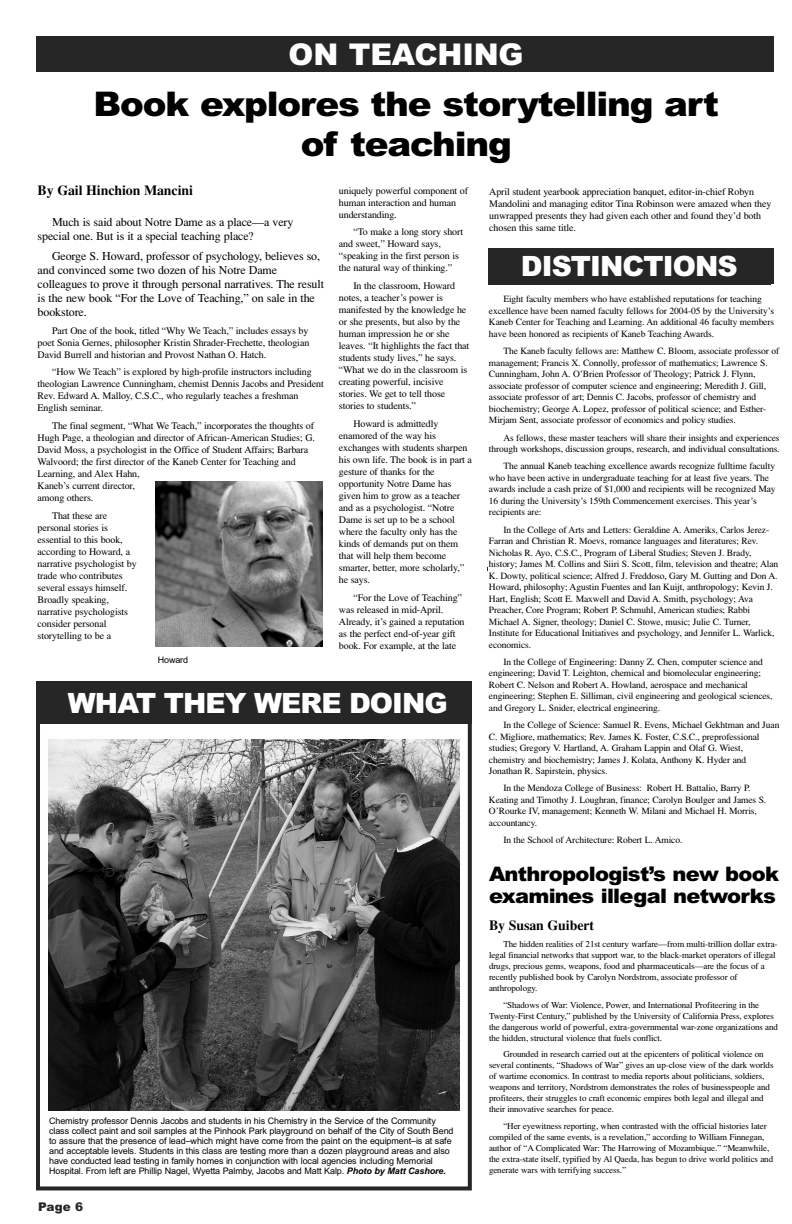
<style>
.page{position:relative;width:792px;height:1224px;background:#fff}
.page>*{position:absolute;margin:0;border:0;box-sizing:border-box;transform-origin:0 0}
.t1{font:900 34px/40px "Arial";letter-spacing:-.035em;color:#000;text-align:center;scale:1.05 1}
.t2{font:900 30px "Arial";letter-spacing:-.005em;color:#fff}
.t3{font:900 28px "Arial";letter-spacing:-.035em;color:#fff}
.t4{font:900 20px/22px "Arial";letter-spacing:-.035em;color:#000;scale:1.05 1}
.t5{font:700 14px "Times";letter-spacing:-.01em;color:#000}
.t6{font:12px/14px "Times";letter-spacing:-.01em;color:#000}
.t7{font:900 12px "Arial";color:#262626}
.t8{font:10px/12px "Times";letter-spacing:-.01em;color:#000}
.t9{font:9.5px/11.5px "Times";letter-spacing:-.01em;color:#000}
.t10{font:9px/11px "Times";letter-spacing:-.01em;color:#000}
.t11{font:9px/10px "Arial";letter-spacing:-.01em;color:#000}
.s1{font-weight:700;font-style:italic}
</style>
<div class="page">
<div style="left:36px;top:36px;width:738px;height:36px;background:#262626"></div>
<div style="left:36px;top:682px;width:436px;height:508px;border:4px solid #262626"></div>
<div style="left:36px;top:682px;width:435px;height:42px;background:#262626"></div>
<img style="left:48px;top:740px;width:412px;height:370px">
<div style="left:489px;top:248px;width:285px;height:36px;background:#262626"></div>
<div style="left:488px;top:254px;width:282px;height:30px;background:#262626"></div>
<img style="left:156px;top:481px;width:167px;height:166px">
<hr style="left:487px;top:567px;width:287px;height:4px;background:#262626">
<div style="left:488px;top:295px;width:293px;height:555px;background:#fff"></div>
<h2 class="t2" style="left:289px;top:44px;width:237px">ON TEACHING</h2>
<h1 class="t1" style="left:94px;top:88px;width:597px">Book explores the storytelling art of teaching</h1>
<p class="t8" style="left:339px;top:185px;width:131px">uniquely powerful component of human interaction and human understanding.</p>
<p class="t8" style="left:339px;top:227px;width:126px;text-indent:14px">“To make a long story short and sweet,” Howard says, “speaking in the first person is the natural way of thinking.”</p>
<p class="t8" style="left:339px;top:281px;width:132px;text-indent:14px">In the classroom, Howard notes, a teacher’s power is manifested by the knowledge he or she presents, but also by the human impression he or she leaves. “It highlights the fact that students study lives,” he says. “What we do in the classroom is creating powerful, incisive stories. We get to tell those stories to students.”</p>
<p class="t8" style="left:339px;top:418px;width:135px;text-indent:14px">Howard is admittedly enamored of the way his exchanges with students sharpen his own life. The book is in part a gesture of thanks for the opportunity Notre Dame has given him to grow as a teacher and as a psychologist. “Notre<br>Dame is set up to be a school where the faculty only has the kinds of demands put on them that will help them become smarter, better, more scholarly,” he says.</p>
<p class="t8" style="left:339px;top:592px;width:127px;text-indent:14px">“For the Love of Teaching” was released in mid-April.<br>Already, it’s gained a reputation as the perfect end-of-year gift book. For example, at the late</p>
<h3 class="t5" style="left:38px;top:185px;width:157px">By Gail Hinchion Mancini</h3>
<p class="t6" style="left:38px;top:216px;width:257px;text-indent:14px">Much is said about Notre Dame as a place—a very special one. But is it a special teaching place?</p>
<p class="t6" style="left:38px;top:250px;width:288px;text-indent:14px">George S. Howard, professor of psychology, believes so, and convinced some two dozen of his Notre Dame colleagues to prove it through personal narratives. The result is the new book “For the Love of Teaching,” on sale in the bookstore.</p>
<p class="t8" style="left:38px;top:325px;width:273px;text-align:justify;text-indent:14px">Part One of the book, titled “Why We Teach,” includes essays by poet Sonia Gernes, philosopher Kristin Shrader-Frechette, theologian David Burrell and historian and Provost Nathan O. Hatch.</p>
<p class="t8" style="left:38px;top:367px;width:288px;text-indent:14px">“How We Teach” is explored by high-profile instructors including theologian Lawrence Cunningham, chemist Dennis Jacobs and President Rev. Edward A. Malloy, C.S.C., who regularly teaches a freshman English seminar.</p>
<p class="t8" style="left:38px;top:421px;width:279px;text-indent:14px">The final segment, “What We Teach,” incorporates the thoughts of Hugh Page, a theologian and director of African-American Studies; G.<br>David Moss, a psychologist in the Office of Student Affairs; Barbara Walvoord; the first director of the Kaneb Center for Teaching and Learning, and Alex Hahn,<br>Kaneb’s current director,<br>among others.</p>
<p class="t8" style="left:38px;top:510px;width:101px;text-indent:14px">That these are personal stories is essential to this book, according to Howard, a narrative psychologist by trade who contributes several essays himself.<br>Broadly speaking, narrative psychologists consider personal storytelling to be a</p>
<p class="t8" style="left:489px;top:187px;width:284px">April student yearbook appreciation banquet, editor-in-chief Robyn Mandolini and managing editor Tina Robinson were amazed when they unwrapped presents they had given each other and found they’d both chosen this same title.</p>
<h3 class="t3" style="left:521px;top:256px;width:218px">DISTINCTIONS</h3>
<p class="t9" style="left:489px;top:294px;width:287px;text-indent:14px">Eight faculty members who have established reputations for teaching excellence have been named faculty fellows for 2004-05 by the University’s Kaneb Center for Teaching and Learning. An additional 46 faculty members have been honored as recipients of Kaneb Teaching Awards.</p>
<p class="t9" style="left:489px;top:346px;width:292px;text-indent:14px">The Kaneb faculty fellows are: Matthew C. Bloom, associate professor of management; Francis X. Connolly, professor of mathematics; Lawrence S.<br>Cunningham, John A. O’Brien Professor of Theology; Patrick J. Flynn, associate professor of computer science and engineering; Meredith J. Gill, associate professor of art; Dennis C. Jacobs, professor of chemistry and biochemistry; George A. Lopez, professor of political science; and Esther-Mirjam Sent, associate professor of economics and policy studies.</p>
<p class="t9" style="left:489px;top:432px;width:292px;text-align:right">As fellows, these master teachers will share their insights and experiences through workshops, discussion groups, research, and individual consultations.</p>
<p class="t9" style="left:489px;top:461px;width:288px;text-indent:14px">The annual Kaneb teaching excellence awards recognize fulltime faculty who have been active in undergraduate teaching for at least five years. The awards include a cash prize of $1,000 and recipients will be recognized May 16 during the University’s 159th Commencement exercises. This year’s recipients are:</p>
<p class="t9" style="left:489px;top:524px;width:291px;text-indent:14px">In the College of Arts and Letters: Geraldine A. Ameriks, Carlos Jerez-Farran and Christian R. Moevs, romance languages and literatures; Rev.<br>Nicholas R. Ayo, C.S.C., Program of Liberal Studies; Steven J. Brady, history; James M. Collins and Siiri S. Scott, film, television and theatre; Alan K. Dowty, political science; Alfred J. Freddoso, Gary M. Gutting and Don A.<br>Howard, philosophy; Agustin Fuentes and Ian Kuijt, anthropology; Kevin J.<br>Hart, English; Scott E. Maxwell and David A. Smith, psychology; Ava Preacher, Core Program; Robert P. Schmuhl, American studies; Rabbi Michael A. Signer, theology; Daniel C. Stowe, music; Julie C. Turner, Institute for Educational Initiatives and psychology, and Jennifer L. Warlick, economics.</p>
<p class="t9" style="left:489px;top:657px;width:285px;text-indent:14px">In the College of Engineering: Danny Z. Chen, computer science and engineering; David T. Leighton, chemical and biomolecular engineering; Robert C. Nelson and Robert A. Howland, aerospace and mechanical engineering; Stephen E. Silliman, civil engineering and geological sciences, and Gregory L. Snider, electrical engineering.</p>
<p class="t9" style="left:489px;top:720px;width:292px;text-indent:14px">In the College of Science: Samuel R. Evens, Michael Gekhtman and Juan C. Migliore, mathematics; Rev. James K. Foster, C.S.C., preprofessional studies; Gregory V. Hartland, A. Graham Lappin and Olaf G. Wiest, chemistry and biochemistry; James J. Kolata, Anthony K. Hyder and Jonathan R. Sapirstein, physics.</p>
<p class="t9" style="left:489px;top:783px;width:279px;text-indent:14px">In the Mendoza College of Business: Robert H. Battalio, Barry P.<br>Keating and Timothy J. Loughran, finance; Carolyn Boulger and James S.<br>O’Rourke IV, management; Kenneth W. Milani and Michael H. Morris, accountancy.</p>
<p class="t9" style="left:503px;top:835px;width:181px">In the School of Architecture: Robert L. Amico.</p>
<p class="t11" style="left:158px;top:656px;width:32px">Howard</p>
<h3 class="t3" style="left:68px;top:693px;width:382px">WHAT THEY WERE DOING</h3>
<p class="t11" style="left:49px;top:1117px;width:406px">Chemistry professor Dennis Jacobs and students in his Chemistry in the Service of the Community class collect paint and soil samples at the Pinhook Park playground on behalf of the City of South Bend to assure that the presence of lead–which might have come from the paint on the equipment–is at safe and acceptable levels. Students in this class are testing more than a dozen playground areas and also have conducted lead testing in family homes in conjunction with local agencies including Memorial Hospital. From left are Phillip Nagel, Wyetta Palmby, Jacobs and Matt Kalp. <span class="s1">Photo by Matt Cashore.</span></p>
<p class="t7" style="left:38px;top:1203px;width:47px">Page 6</p>
<h3 class="t4" style="left:489px;top:865px;width:278px">Anthropologist’s new book examines illegal networks</h3>
<h3 class="t5" style="left:489px;top:920px;width:107px">By Susan Guibert</h3>
<p class="t10" style="left:489px;top:939px;width:290px;text-indent:14px">The hidden realities of 21st century warfare—from multi-trillion dollar extra&shy;legal financial networks that support war, to the black-market operators of illegal drugs, precious gems, weapons, food and pharmaceuticals—are the focus of a recently published book by Carolyn Nordstrom, associate professor of anthropology.</p>
<p class="t10" style="left:489px;top:1000px;width:291px;text-indent:14px">“Shadows of War: Violence, Power, and International Profiteering in the Twenty-First Century,” published by the University of California Press, explores the dangerous world of powerful, extra-governmental war-zone organizations and the hidden, structural violence that fuels conflict.</p>
<p class="t10" style="left:489px;top:1050px;width:286px;text-indent:14px">Grounded in research carried out at the epicenters of political violence on several continents, “Shadows of War” gives an up-close view of the dark worlds of wartime economics. In contrast to media reports about politicians, soldiers, weapons and territory, Nordstrom demonstrates the roles of businesspeople and profiteers, their struggles to craft economic empires both legal and illegal and their innovative searches for peace.</p>
<p class="t10" style="left:489px;top:1121px;width:286px;text-indent:14px">“Her eyewitness reporting, when contrasted with the official histories later compiled of the same events, is a revelation,” according to William Finnegan, author of “A Complicated War: The Harrowing of Mozambique.” “Meanwhile, the extra-state itself, typified by Al Qaeda, has begun to drive world politics and generate wars with terrifying success.”</p>
</div>
